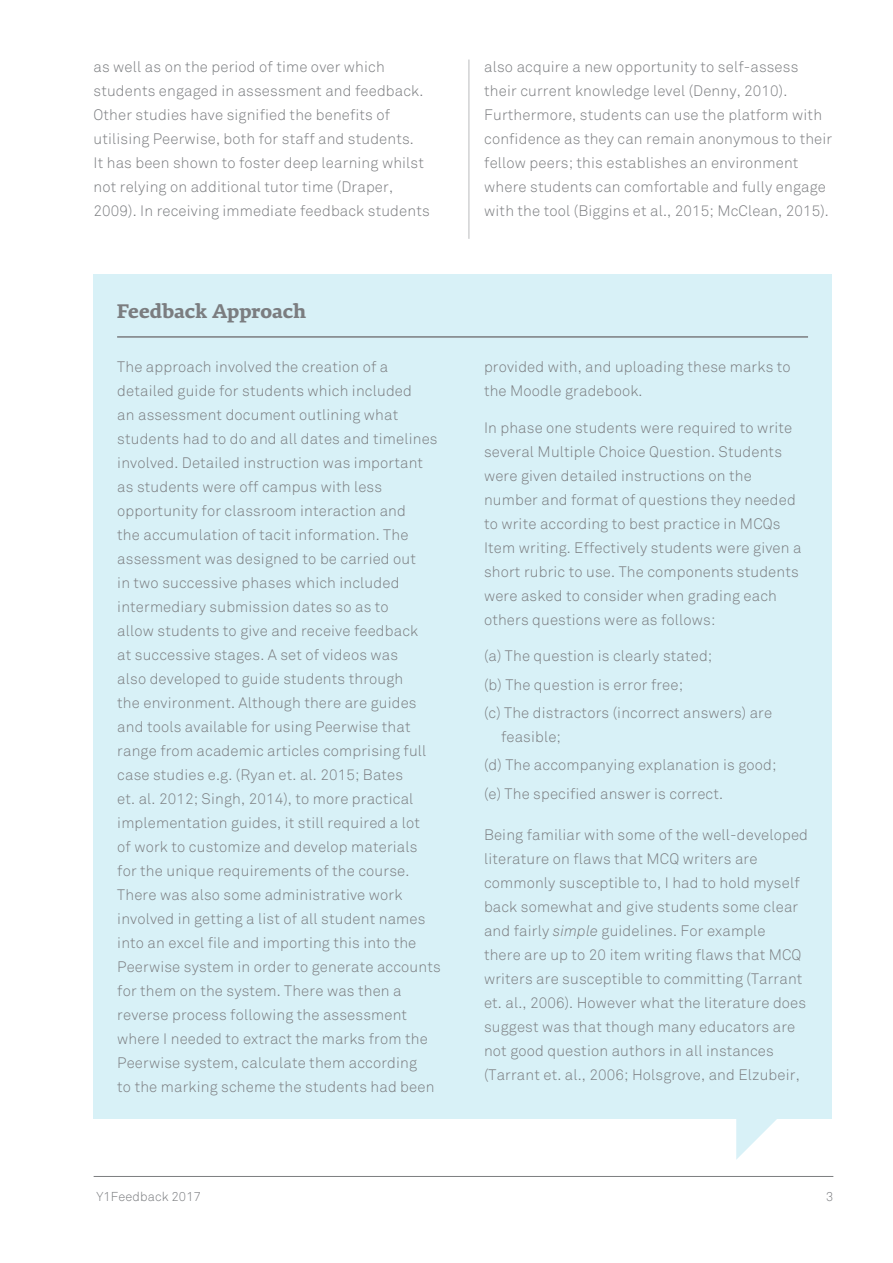
<style>
.page{position:relative;width:893px;height:1263px;background:#fff}
.page>*{position:absolute;margin:0;border:0;box-sizing:border-box;transform-origin:0 0}
.HEADING{font:700 21px "Premiera";letter-spacing:-.005em;color:#7b7d80}
.BULLET{font:300 15px/24px "Akkurat";letter-spacing:.01em;color:#7b7d80}
.t1{font:300 12.75px "Akkurat";letter-spacing:.01em;color:#7b7d80}
.s1{font-style:italic}
</style>
<div class="page">
<hr style="left:94px;top:1176px;width:739px;height:1px;background:#7b7d80">
<hr style="left:469px;top:60px;width:1px;height:179px;background:#babbbe">
<div style="left:94px;top:275px;width:738px;height:844px;background:#d8f1f7"></div>
<hr style="left:117px;top:336px;width:691px;height:2px;background:#7b7d80">
<svg style="left:736px;top:1119px;width:41px;height:41px"></svg>
<p class="BULLET" style="left:94px;top:55px;width:338px">as well as on the period of time over which students engaged in assessment and feedback.<br>Other studies have signified the benefits of utilising Peerwise, both for staff and students.<br>It has been shown to foster deep learning whilst not relying on additional tutor time (Draper, 2009). In receiving immediate feedback students</p>
<p class="BULLET" style="left:484px;top:55px;width:349px">also acquire a new opportunity to self-assess their current knowledge level (Denny, 2010).<br>Furthermore, students can use the platform with confidence as they can remain anonymous to their fellow peers; this establishes an environment where students can comfortable and fully engage with the tool (Biggins et al., 2015; McClean, 2015).</p>
<p class="HEADING" style="left:117px;top:297px;width:191px">Feedback Approach</p>
<p class="BULLET" style="left:117px;top:355px;width:325px">The approach involved the creation of a detailed guide for students which included<br>an assessment document outlining what students had to do and all dates and timelines involved. Detailed instruction was important as students were off campus with less opportunity for classroom interaction and<br>the accumulation of tacit information. The assessment was designed to be carried out<br>in two successive phases which included intermediary submission dates so as to<br>allow students to give and receive feedback<br>at successive stages. A set of videos was<br>also developed to guide students through<br>the environment. Although there are guides and tools available for using Peerwise that range from academic articles comprising full case studies e.g. (Ryan et. al. 2015; Bates<br>et. al. 2012; Singh, 2014), to more practical implementation guides, it still required a lot<br>of work to customize and develop materials<br>for the unique requirements of the course.<br>There was also some administrative work involved in getting a list of all student names into an excel file and importing this into the Peerwise system in order to generate accounts for them on the system. There was then a reverse process following the assessment where I needed to extract the marks from the Peerwise system, calculate them according<br>to the marking scheme the students had been</p>
<p class="BULLET" style="left:484px;top:355px;width:308px">provided with, and uploading these marks to the Moodle gradebook.</p>
<p class="BULLET" style="left:484px;top:416px;width:319px">In phase one students were required to write several Multiple Choice Question. Students were given detailed instructions on the number and format of questions they needed to write according to best practice in MCQs Item writing. Effectively students were given a short rubric to use. The components students were asked to consider when grading each others questions were as follows:</p>
<p class="BULLET" style="left:484px;top:644px;width:230px">(a) The question is clearly stated;</p>
<p class="BULLET" style="left:484px;top:673px;width:201px">(b) The question is error free;</p>
<p class="BULLET" style="left:501px;top:701px;width:273px;text-indent:-17px">(c) The distractors (incorrect answers) are feasible;</p>
<p class="BULLET" style="left:484px;top:753px;width:294px">(d) The accompanying explanation is good;</p>
<p class="BULLET" style="left:484px;top:781px;width:241px">(e) The specified answer is correct.</p>
<p class="BULLET" style="left:484px;top:822px;width:326px">Being familiar with some of the well-developed literature on flaws that MCQ writers are commonly susceptible to, I had to hold myself back somewhat and give students some clear and fairly <span class="s1">simple</span> guidelines. For example<br>there are up to 20 item writing flaws that MCQ writers are susceptible to committing (Tarrant et. al., 2006). However what the literature does suggest was that though many educators are not good question authors in all instances (Tarrant et. al., 2006; Holsgrove, and Elzubeir,</p>
<p class="t1" style="left:97px;top:1189px;width:106px">Y1Feedback 2017</p>
<p class="t1" style="left:826px;top:1189px;width:9px">3</p>
</div>
